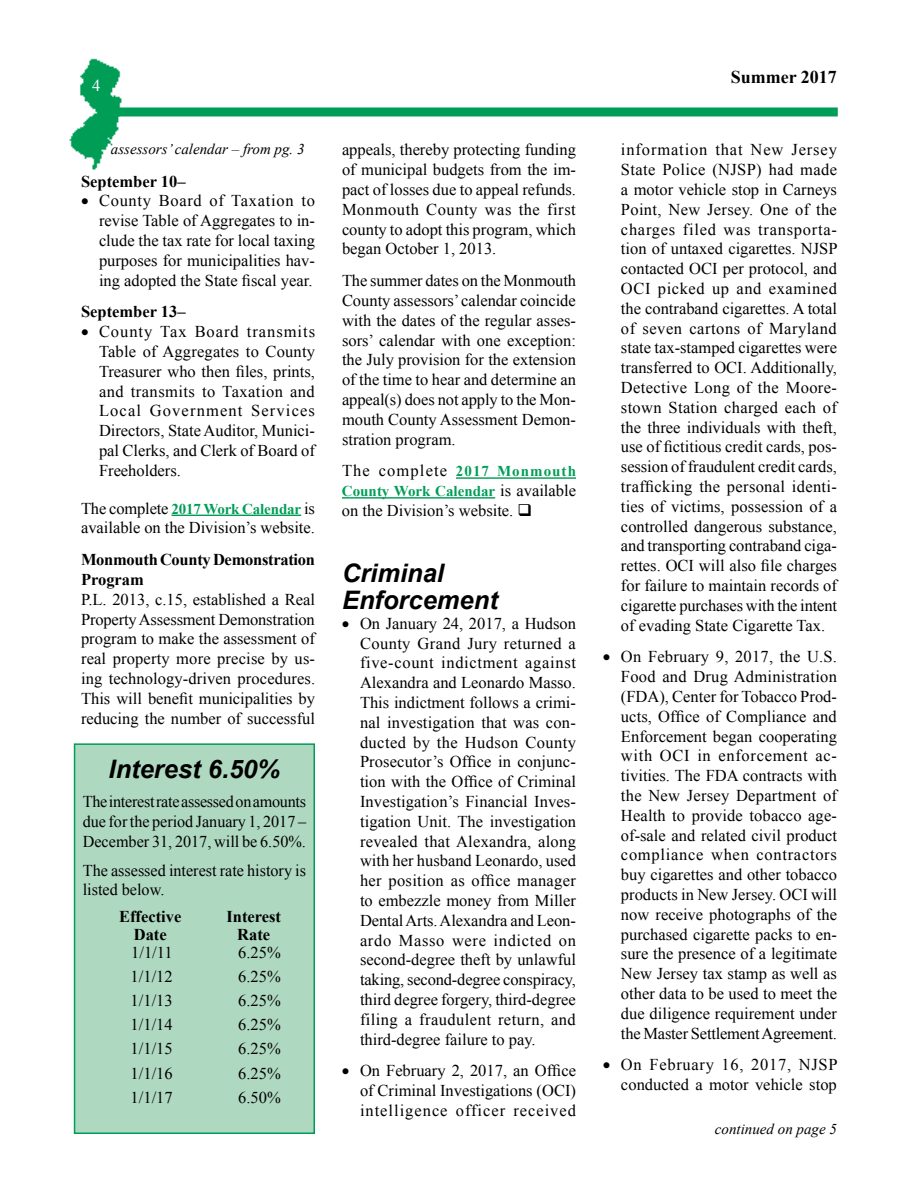
<style>
.page{position:relative;width:918px;height:1188px;background:#fff}
.page>*{position:absolute;margin:0;border:0;box-sizing:border-box;transform-origin:0 0}
.t1{font:italic 700 25.5px/27px "Arial";color:#000}
.t2{font:700 18px "Times New Roman";color:#000}
.t3{font:16.5px/19.8px "Times New Roman";color:#000;text-align:justify}
.t4{font:700 16.5px/19.8px "Times New Roman";color:#000}
.t5{font:16.5px "Times New Roman";color:#fff}
.t6{font:700 15px/19.8px "Times New Roman";color:#009d57}
.t7{font:italic 15px "Times New Roman";color:#000}
.s1{font-weight:400;font-size:16.5px;color:#000}
</style>
<div class="page">
<hr style="left:171px;top:515px;width:130px;height:1px;background:#009d57">
<hr style="left:456px;top:477px;width:120px;height:2px;background:#009d57">
<hr style="left:342px;top:497px;width:153px;height:2px;background:#009d57">
<div style="left:75px;top:744px;width:239px;height:389px;background:#afd8c1"></div>
<div style="left:74px;top:743px;width:241px;height:391px;border:2px solid #009d57"></div>
<img style="left:69px;top:58px;width:58px;height:112px">
<div style="left:113px;top:107px;width:725px;height:9px;background:#009d57"></div>
<p class="t5" style="left:92px;top:75px;width:10px">4</p>
<p class="t7" style="left:111px;top:139px;width:195px">assessors’ calendar – from pg. 3</p>
<p class="t4" style="left:81px;top:171px;width:106px">September 10–</p>
<p class="t3" style="left:99px;top:191px;width:218px;text-indent:-18px">• County Board of Taxation to revise Table of Aggregates to in&shy;clude the tax rate for local taxing purposes for municipalities hav&shy;ing adopted the State fiscal year.</p>
<p class="t4" style="left:81px;top:302px;width:106px">September 13–</p>
<p class="t3" style="left:99px;top:322px;width:218px;text-indent:-18px">• County Tax Board transmits Table of Aggregates to County Treasurer who then files, prints, and transmits to Taxation and Local Government Services Directors, State Auditor, Munici&shy;pal Clerks, and Clerk of Board of Freeholders.</p>
<p class="t6" style="left:81px;top:498px;width:235px"><span class="s1">The complete</span> 2017 Work Calendar <span class="s1">is</span></p>
<p class="t3" style="left:81px;top:518px;width:236px">available on the Division’s website.</p>
<p class="t4" style="left:81px;top:549px;width:236px">Monmouth County Demonstration<br>Program</p>
<p class="t3" style="left:81px;top:589px;width:236px">P.L. 2013, c.15, established a Real Property Assessment Demonstration program to make the assessment of real property more precise by us&shy;ing technology-driven procedures.<br>This will benefit municipalities by reducing the number of successful</p>
<h1 class="t1" style="left:109px;top:757px;width:173px">Interest 6.50%</h1>
<p class="t3" style="left:83px;top:792px;width:225px">The interest rate assessed on amounts due for the period January 1, 2017 – December 31, 2017, will be 6.50%.</p>
<p class="t3" style="left:83px;top:860px;width:225px">The assessed interest rate history is listed below.</p>
<p class="t4" style="left:119px;top:907px;width:64px">Effective</p>
<p class="t4" style="left:226px;top:907px;width:56px">Interest</p>
<p class="t4" style="left:134px;top:925px;width:34px">Date</p>
<p class="t4" style="left:237px;top:925px;width:34px">Rate</p>
<p class="t3" style="left:131px;top:943px;width:43px">1/1/11</p>
<p class="t3" style="left:238px;top:943px;width:44px">6.25%</p>
<p class="t3" style="left:131px;top:967px;width:44px">1/1/12</p>
<p class="t3" style="left:238px;top:967px;width:44px">6.25%</p>
<p class="t3" style="left:131px;top:991px;width:44px">1/1/13</p>
<p class="t3" style="left:238px;top:991px;width:44px">6.25%</p>
<p class="t3" style="left:131px;top:1015px;width:44px">1/1/14</p>
<p class="t3" style="left:238px;top:1015px;width:44px">6.25%</p>
<p class="t3" style="left:131px;top:1039px;width:44px">1/1/15</p>
<p class="t3" style="left:238px;top:1039px;width:44px">6.25%</p>
<p class="t3" style="left:131px;top:1063px;width:44px">1/1/16</p>
<p class="t3" style="left:238px;top:1063px;width:44px">6.25%</p>
<p class="t3" style="left:131px;top:1087px;width:44px">1/1/17</p>
<p class="t3" style="left:238px;top:1087px;width:44px">6.50%</p>
<p class="t3" style="left:342px;top:140px;width:236px">appeals, thereby protecting funding of municipal budgets from the im&shy;pact of losses due to appeal refunds.<br>Monmouth County was the first county to adopt this program, which began October 1, 2013.</p>
<p class="t3" style="left:342px;top:271px;width:236px">The summer dates on the Monmouth County assessors’ calendar coincide with the dates of the regular asses&shy;sors’ calendar with one exception: the July provision for the extension of the time to hear and determine an appeal(s) does not apply to the Mon&shy;mouth County Assessment Demon&shy;stration program.</p>
<p class="t6" style="left:342px;top:461px;width:236px"><span class="s1">The complete</span> 2017 Monmouth<br>County Work Calendar <span class="s1">is available</span></p>
<p class="t3" style="left:342px;top:500px;width:192px">on the Division’s website. ❑</p>
<h1 class="t1" style="left:342px;top:560px;width:157px">Criminal<br>Enforcement</h1>
<p class="t3" style="left:360px;top:613px;width:218px;text-indent:-18px">• On January 24, 2017, a Hudson County Grand Jury returned a five-count indictment against Alexandra and Leonardo Masso.<br>This indictment follows a crimi&shy;nal investigation that was con&shy;ducted by the Hudson County Prosecutor’s Office in conjunc&shy;tion with the Office of Criminal Investigation’s Financial Inves&shy;tigation Unit. The investigation revealed that Alexandra, along with her husband Leonardo, used her position as office manager to embezzle money from Miller Dental Arts. Alexandra and Leon&shy;ardo Masso were indicted on second-degree theft by unlawful taking, second-degree conspiracy, third degree forgery, third-degree filing a fraudulent return, and third-degree failure to pay.</p>
<p class="t3" style="left:360px;top:1061px;width:218px;text-indent:-18px">• On February 2, 2017, an Office of Criminal Investigations (OCI) intelligence officer received</p>
<p class="t2" style="left:731px;top:64px;width:108px">Summer 2017</p>
<p class="t3" style="left:621px;top:140px;width:218px">information that New Jersey State Police (NJSP) had made a motor vehicle stop in Carneys Point, New Jersey. One of the charges filed was transporta&shy;tion of untaxed cigarettes. NJSP contacted OCI per protocol, and OCI picked up and examined the contraband cigarettes. A total of seven cartons of Maryland state tax-stamped cigarettes were transferred to OCI. Additionally, Detective Long of the Moore&shy;stown Station charged each of the three individuals with theft, use of fictitious credit cards, pos&shy;session of fraudulent credit cards, trafficking the personal identi&shy;ties of victims, possession of a controlled dangerous substance, and transporting contraband ciga&shy;rettes. OCI will also file charges for failure to maintain records of cigarette purchases with the intent of evading State Cigarette Tax.</p>
<p class="t3" style="left:621px;top:647px;width:218px;text-indent:-18px">• On February 9, 2017, the U.S.<br>Food and Drug Administration (FDA), Center for Tobacco Prod&shy;ucts, Office of Compliance and Enforcement began cooperating with OCI in enforcement ac&shy;tivities. The FDA contracts with the New Jersey Department of Health to provide tobacco age&shy;of-sale and related civil product compliance when contractors buy cigarettes and other tobacco products in New Jersey. OCI will now receive photographs of the purchased cigarette packs to en&shy;sure the presence of a legitimate New Jersey tax stamp as well as other data to be used to meet the due diligence requirement under the Master Settlement Agreement.</p>
<p class="t3" style="left:603px;top:1055px;width:236px;text-align:right">• On February 16, 2017, NJSP conducted a motor vehicle stop</p>
<p class="t7" style="left:715px;top:1119px;width:124px">continued on page 5</p>
</div>
